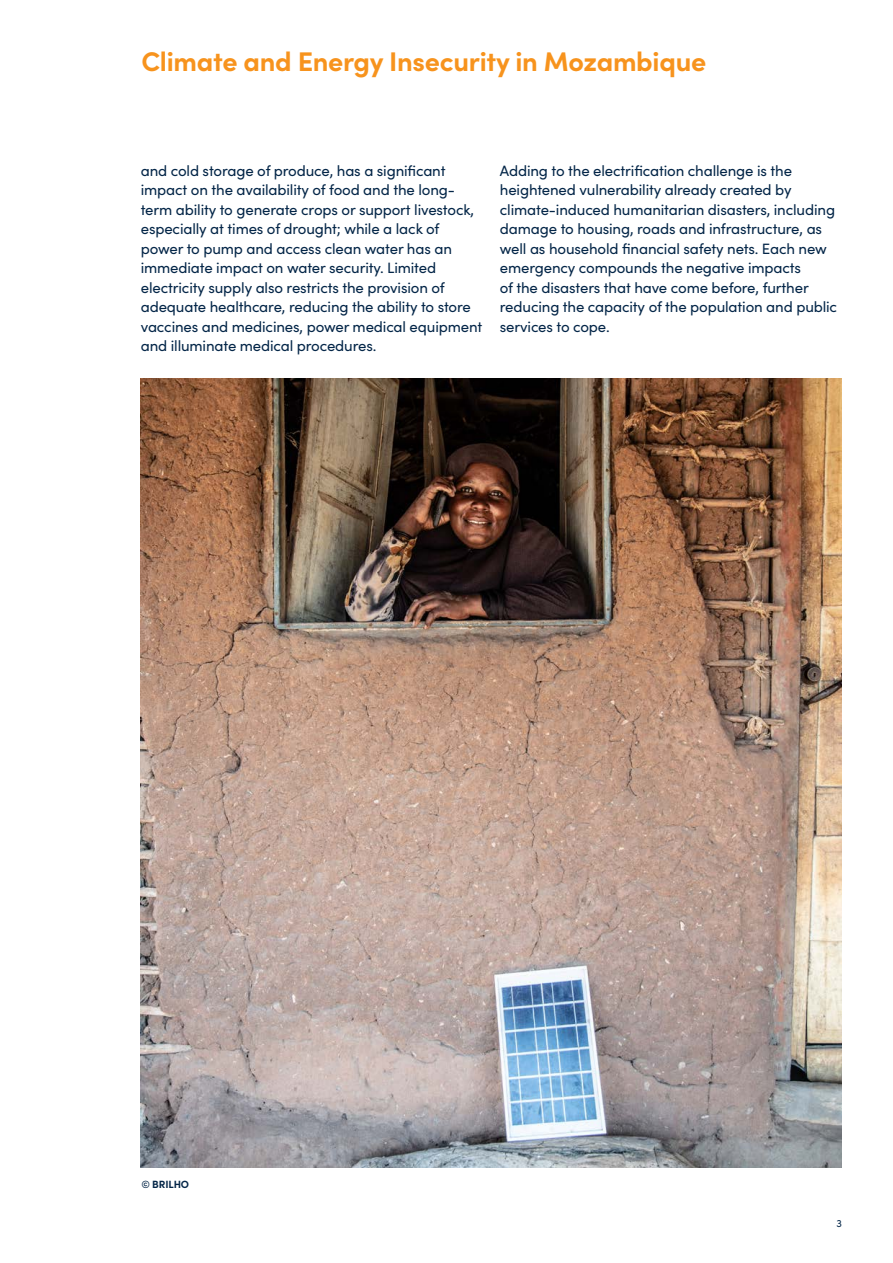
<style>
.page{position:relative;width:893px;height:1263px;background:#fff}
.page>*{position:absolute;margin:0;border:0;box-sizing:border-box;transform-origin:0 0}
.Main_title_Orange{font:700 27px "Sofia Pro";letter-spacing:-.01em;color:#f7931d}
.Bullets___List{font:15px/19.5px "Sofia Pro";letter-spacing:-.01em;color:#042648}
.t1{font:700 10.5px "Sofia Pro";letter-spacing:-.01em;color:#042648}
.t2{font:10.5px "Sofia Pro";color:#042648}
</style>
<div class="page">
<img style="left:141px;top:378px;width:701px;height:789px">
<p class="Main_title_Orange" style="left:141px;top:40px;width:566px">Climate and Energy Insecurity in Mozambique</p>
<p class="Bullets___List" style="left:141px;top:160px;width:343px">and cold storage of produce, has a significant impact on the availability of food and the long&shy;term ability to generate crops or support livestock, especially at times of drought; while a lack of power to pump and access clean water has an immediate impact on water security. Limited electricity supply also restricts the provision of adequate healthcare, reducing the ability to store vaccines and medicines, power medical equipment and illuminate medical procedures.</p>
<p class="Bullets___List" style="left:500px;top:160px;width:339px">Adding to the electrification challenge is the heightened vulnerability already created by climate-induced humanitarian disasters, including damage to housing, roads and infrastructure, as well as household financial safety nets. Each new emergency compounds the negative impacts<br>of the disasters that have come before, further reducing the capacity of the population and public services to cope.</p>
<p class="t1" style="left:141px;top:1177px;width:49px">© BRILHO</p>
<p class="t2" style="left:836px;top:1216px;width:7px">3</p>
</div>
